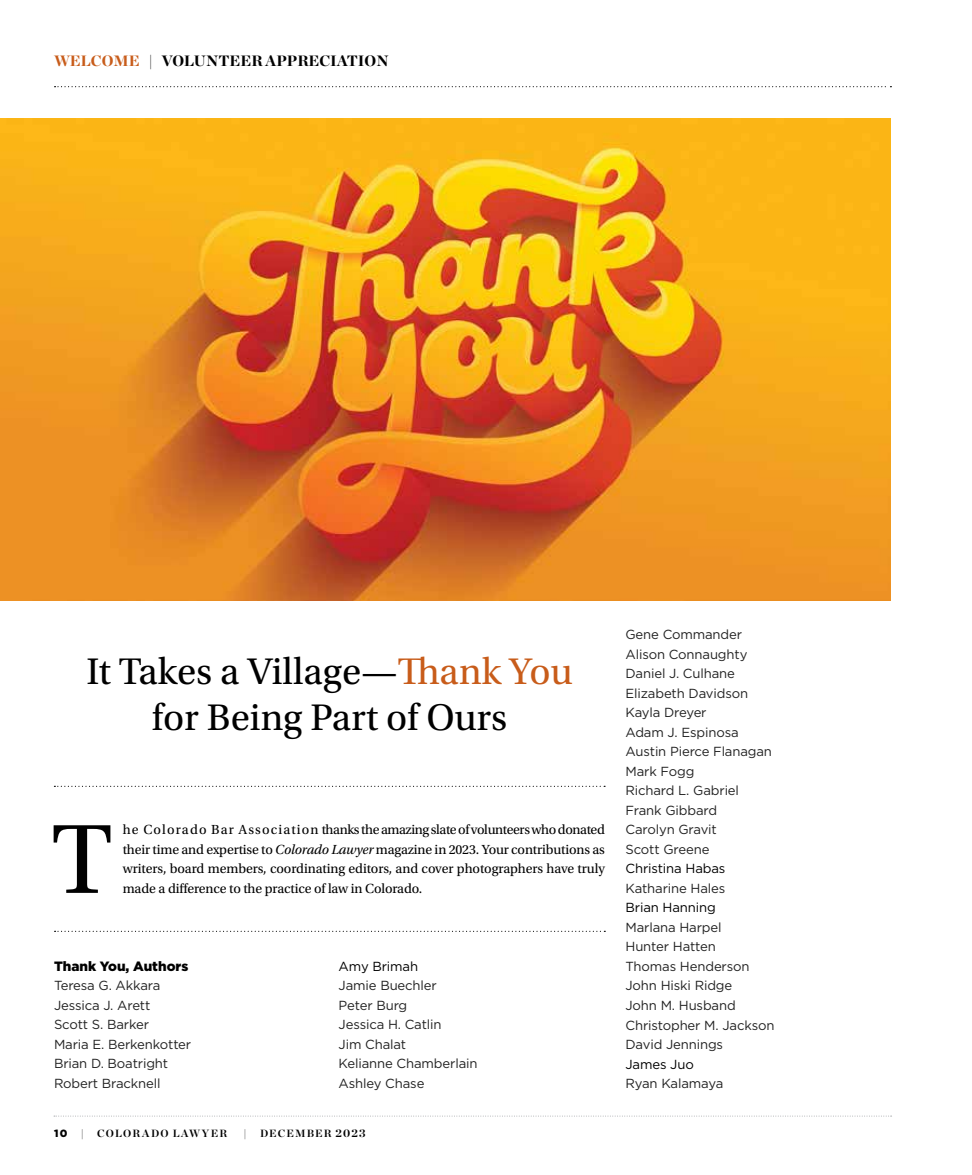
<style>
.page{position:relative;width:972px;height:1175px;background:#fff}
.page>*{position:absolute;margin:0;border:0;box-sizing:border-box;transform-origin:0 0}
.t1{font:103.5px "Utopia Std";color:#000}
.t2{font:39px/46.5px "Utopia Std";color:#000;text-align:center}
.t3{font:900 15px "Chronicle Display";color:#000}
.t4{font:13.8px/19.5px "Utopia Std";letter-spacing:-.01em;color:#000;text-align:justify}
.t5{font:900 13.5px "Gotham";color:#000}
.t6{font:13.2px/19.5px "Gotham";letter-spacing:-.01em;color:#222}
.t7{font:13.2px "Gotham";letter-spacing:-.01em;color:#000}
.t8{font:700 10.5px "Chronicle Display";letter-spacing:.11em;color:#000}
.t9{font:900 10.5px "Gotham";color:#000}
.s1{color:#c85c1a}
.s2{font-style:italic}
.s3{font-size:11.25px}
</style>
<div class="page">
<svg style="left:54px;top:1115px;width:838px;height:1px"></svg>
<svg style="left:55px;top:86px;width:836px;height:1px"></svg>
<svg style="left:55px;top:930px;width:550px;height:2px"></svg>
<svg style="left:54px;top:785px;width:551px;height:2px"></svg>
<img style="left:0;top:118px;width:891px;height:482px">
<p class="t3" style="left:54px;top:48px;width:336px"><span class="s1">WELCOME</span> | VOLUNTEER APPRECIATION</p>
<h2 class="t2" style="left:87px;top:648px;width:488px">It Takes a Village—<span class="s1">Thank You </span>for Being Part of Ours</h2>
<h1 class="t1" style="left:52px;top:803px;width:62px">T</h1>
<p class="t4" style="left:123px;top:820px;width:484px">he Colorado Bar Association thanks the amazing slate of volunteers who donated their time and expertise to <span class="s2">Colorado Lawyer</span> magazine in 2023. Your contributions as writers, board members, coordinating editors, and cover photographers have truly made a difference to the practice of law in Colorado.</p>
<p class="t5" style="left:54px;top:956px;width:136px">Thank You, Authors</p>
<p class="t6" style="left:54px;top:975px;width:139px">Teresa G. Akkara<br>Jessica J. Arett<br>Scott S. Barker<br>Maria E. Berkenkotter<br>Brian D. Boatright<br>Robert Bracknell</p>
<p class="t7" style="left:339px;top:957px;width:81px">Amy Brimah</p>
<p class="t6" style="left:339px;top:975px;width:140px">Jamie Buechler<br>Peter Burg<br>Jessica H. Catlin<br>Jim Chalat<br>Kelianne Chamberlain<br>Ashley Chase</p>
<p class="t9" style="left:54px;top:1126px;width:15px">10</p>
<p class="t8" style="left:81px;top:1125px;width:5px">|</p>
<p class="t8" style="left:97px;top:1125px;width:132px">COLORADO LAWYER</p>
<p class="t8" style="left:244px;top:1125px;width:5px">|</p>
<p class="t8" style="left:260px;top:1125px;width:107px">DECEMBER <span class="s3">2023</span></p>
<p class="t6" style="left:626px;top:624px;width:148px">Gene Commander<br>Alison Connaughty<br>Daniel J. Culhane<br>Elizabeth Davidson<br>Kayla Dreyer<br>Adam J. Espinosa<br>Austin Pierce Flanagan<br>Mark Fogg<br>Richard L. Gabriel<br>Frank Gibbard<br>Carolyn Gravit<br>Scott Greene</p>
<p class="t7" style="left:626px;top:860px;width:101px">Christina Habas</p>
<p class="t6" style="left:626px;top:878px;width:101px">Katharine Hales</p>
<p class="t7" style="left:626px;top:899px;width:92px">Brian Hanning</p>
<p class="t6" style="left:626px;top:917px;width:151px">Marlana Harpel<br>Hunter Hatten<br>Thomas Henderson<br>John Hiski Ridge<br>John M. Husband<br>Christopher M. Jackson<br>David Jennings</p>
<p class="t7" style="left:626px;top:1055px;width:70px">James Juo</p>
<p class="t6" style="left:626px;top:1073px;width:99px">Ryan Kalamaya</p>
</div>
